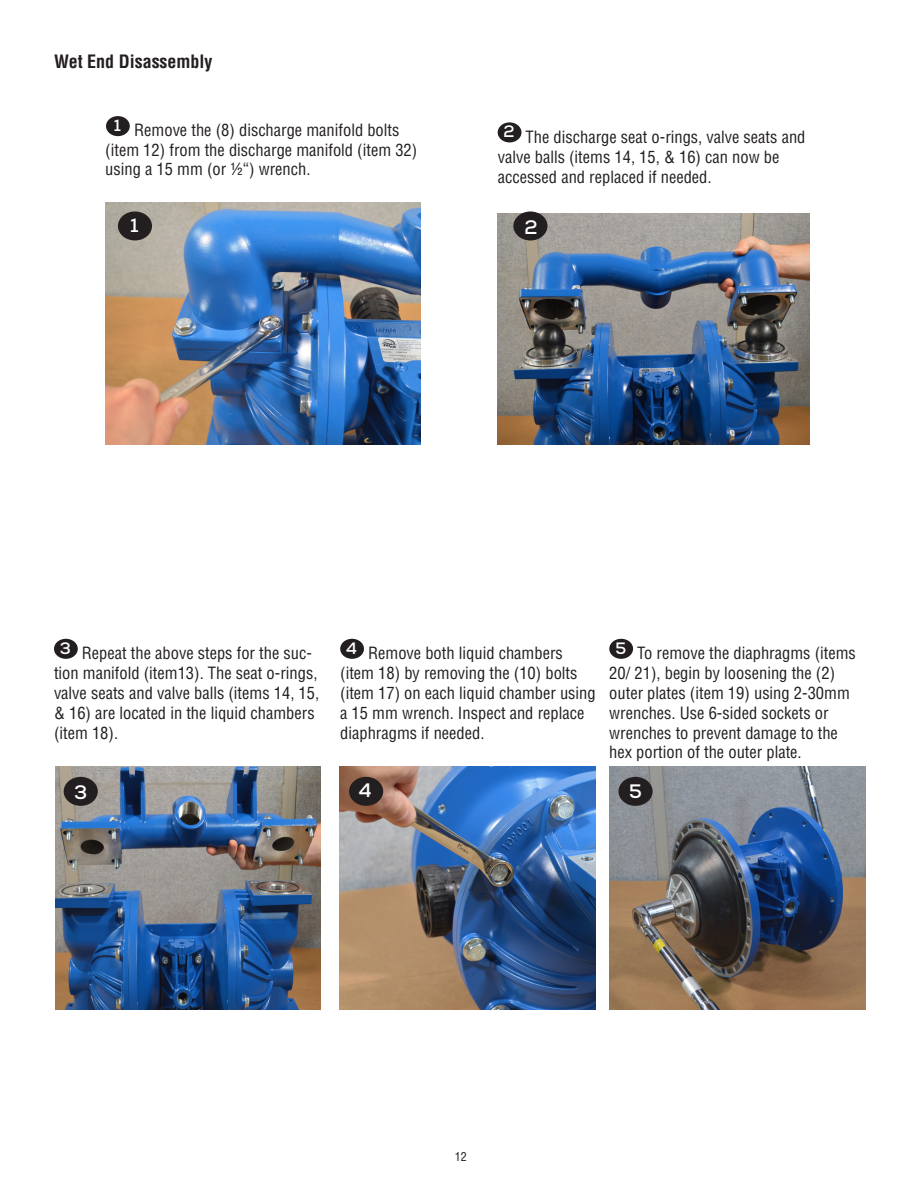
<style>
.page{position:relative;width:918px;height:1188px;background:#fff}
.page>*{position:absolute;margin:0;border:0;box-sizing:border-box;transform-origin:0 0}
.Quotes{font:700 19.5px "Nexa";color:#fff}
.t1{font:700 condensed 18px "Helvetica";color:#231f20}
.t2{font:condensed 16.5px/19.8px "Helvetica";color:#231f20}
.Quotes-2{font:700 16.5px "Nexa";color:#fff}
.t3{font:condensed 12px "Helvetica";color:#231f20}
</style>
<div class="page">
<div style="left:609px;top:639px;width:24px;height:20px;background:#231f20;border-radius:50%"></div>
<div style="left:340px;top:639px;width:24px;height:20px;background:#231f20;border-radius:50%"></div>
<div style="left:54px;top:639px;width:24px;height:20px;background:#231f20;border-radius:50%"></div>
<div style="left:498px;top:122px;width:23px;height:20px;background:#231f20;border-radius:50%"></div>
<img style="left:105px;top:202px;width:315px;height:243px">
<img style="left:498px;top:213px;width:311px;height:231px">
<img style="left:56px;top:767px;width:264px;height:242px">
<img style="left:609px;top:767px;width:257px;height:242px">
<img style="left:339px;top:767px;width:257px;height:242px">
<div style="left:118px;top:211px;width:34px;height:29px;background:#231f20;border-radius:50%"></div>
<div style="left:64px;top:777px;width:34px;height:29px;background:#231f20;border-radius:50%"></div>
<div style="left:513px;top:212px;width:35px;height:28px;background:#231f20;border-radius:50%"></div>
<div style="left:618px;top:777px;width:35px;height:29px;background:#231f20;border-radius:50%"></div>
<div style="left:349px;top:777px;width:34px;height:29px;background:#231f20;border-radius:50%"></div>
<div style="left:106px;top:116px;width:24px;height:20px;background:#231f20;border-radius:50%"></div>
<p class="t1" style="left:54px;top:50px;width:160px">Wet End Disassembly</p>
<p class="Quotes-2" style="left:114px;top:115px;width:9px">1</p>
<p class="t2" style="left:105px;top:120px;width:314px;text-indent:29px">Remove the (8) discharge manifold bolts (item 12) from the discharge manifold (item 32) using a 15 mm (or ½“) wrench.</p>
<p class="Quotes" style="left:130px;top:213px;width:10px">1</p>
<p class="Quotes-2" style="left:504px;top:121px;width:13px">2</p>
<p class="t2" style="left:498px;top:127px;width:309px;text-indent:28px">The discharge seat o-rings, valve seats and valve balls (items 14, 15, &amp; 16) can now be accessed and replaced if needed.</p>
<p class="Quotes" style="left:524px;top:214px;width:15px">2</p>
<p class="Quotes-2" style="left:60px;top:638px;width:13px">3</p>
<p class="t2" style="left:54px;top:643px;width:267px;text-indent:28px">Repeat the above steps for the suc&shy;tion manifold (item13). The seat o-rings, valve seats and valve balls (items 14, 15, &amp; 16) are located in the liquid chambers (item 18).</p>
<p class="Quotes-2" style="left:346px;top:638px;width:12px">4</p>
<p class="t2" style="left:340px;top:643px;width:257px;text-indent:28px">Remove both liquid chambers (item 18) by removing the (10) bolts (item 17) on each liquid chamber using a 15 mm wrench. Inspect and replace diaphragms if needed.</p>
<p class="Quotes-2" style="left:615px;top:638px;width:12px">5</p>
<p class="t2" style="left:609px;top:643px;width:248px;text-indent:28px">To remove the diaphragms (items 20/ 21), begin by loosening the (2) outer plates (item 19) using 2-30mm wrenches. Use 6-sided sockets or wrenches to prevent damage to the hex portion of the outer plate.</p>
<p class="Quotes" style="left:74px;top:779px;width:15px">3</p>
<p class="Quotes" style="left:359px;top:778px;width:14px">4</p>
<p class="Quotes" style="left:629px;top:779px;width:14px">5</p>
<p class="t3" style="left:455px;top:1149px;width:13px">12</p>
</div>
